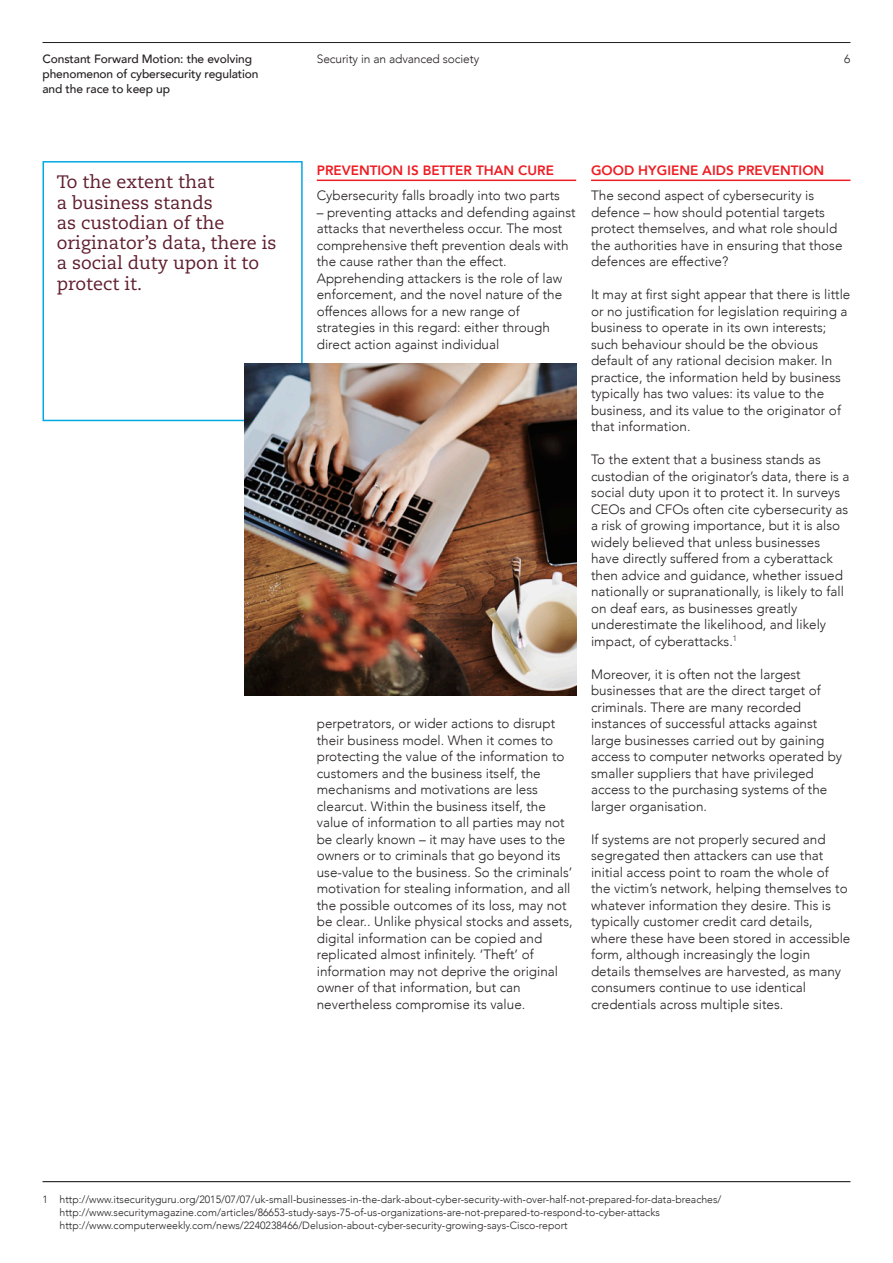
<style>
.page{position:relative;width:893px;height:1263px;background:#fff}
.page>*{position:absolute;margin:0;border:0;box-sizing:border-box;transform-origin:0 0}
.Box_Pull_Quote{font:18px/20.2px "Caecilia";color:#5f1d2d}
.Body_text{font:300 13.5px/16.5px "Avenir";color:#231f20}
.t1{font:800 13.5px "Avenir";color:#ee1d23}
.Running_head_Col1{font:500 12px/15px "Avenir";letter-spacing:-.01em;color:#231f20}
.Running_head_Col2{font:300 12px "Avenir";letter-spacing:-.01em;color:#231f20}
.Folio{font:300 12px "Avenir";color:#231f20}
.footnotes{font:300 10.5px/12.8px "Avenir";color:#231f20}
</style>
<div class="page">
<hr style="left:317px;top:180px;width:259px;height:1px;background:#ee1d23">
<hr style="left:43px;top:42px;width:807px;height:1px;background:#231f20">
<hr style="left:591px;top:180px;width:259px;height:1px;background:#ee1d23">
<div style="left:43px;top:161px;width:260px;height:260px;border:2px solid #00a8e4"></div>
<img style="left:244px;top:364px;width:332px;height:331px">
<hr style="left:43px;top:1181px;width:807px;height:1px;background:#231f20">
<p class="Running_head_Col1" style="left:43px;top:51px;width:218px">Constant Forward Motion: the evolving phenomenon of cybersecurity regulation and the race to keep up</p>
<p class="Running_head_Col2" style="left:317px;top:52px;width:164px">Security in an advanced society</p>
<p class="Folio" style="left:844px;top:52px;width:8px">6</p>
<p class="Box_Pull_Quote" style="left:57px;top:172px;width:221px">To the extent that<br>a business stands<br>as custodian of the originator’s data, there is a social duty upon it to protect it.</p>
<p class="t1" style="left:317px;top:160px;width:239px">PREVENTION IS BETTER THAN CURE</p>
<p class="Body_text" style="left:317px;top:187px;width:245px">Cybersecurity falls broadly into two parts</p>
<p class="Body_text" style="left:317px;top:204px;width:260px">– preventing attacks and defending against attacks that nevertheless occur. The most comprehensive theft prevention deals with the cause rather than the effect.<br>Apprehending attackers is the role of law enforcement, and the novel nature of the offences allows for a new range of strategies in this regard: either through direct action against individual</p>
<p class="Body_text" style="left:317px;top:715px;width:257px">perpetrators, or wider actions to disrupt their business model. When it comes to protecting the value of the information to customers and the business itself, the mechanisms and motivations are less clearcut. Within the business itself, the value of information to all parties may not be clearly known – it may have uses to the owners or to criminals that go beyond its use-value to the business. So the criminals’ motivation for stealing information, and all the possible outcomes of its loss, may not be clear.. Unlike physical stocks and assets, digital information can be copied and replicated almost infinitely. ‘Theft’ of information may not deprive the original owner of that information, but can nevertheless compromise its value.</p>
<p class="t1" style="left:591px;top:160px;width:235px">GOOD HYGIENE AIDS PREVENTION</p>
<p class="Body_text" style="left:591px;top:187px;width:253px">The second aspect of cybersecurity is defence – how should potential targets protect themselves, and what role should the authorities have in ensuring that those defences are effective?</p>
<p class="Body_text" style="left:591px;top:286px;width:261px">It may at first sight appear that there is little or no justification for legislation requiring a business to operate in its own interests; such behaviour should be the obvious default of any rational decision maker. In practice, the information held by business typically has two values: its value to the business, and its value to the originator of that information.</p>
<p class="Body_text" style="left:591px;top:451px;width:260px">To the extent that a business stands as custodian of the originator’s data, there is a social duty upon it to protect it. In surveys CEOs and CFOs often cite cybersecurity as a risk of growing importance, but it is also widely believed that unless businesses have directly suffered from a cyberattack then advice and guidance, whether issued nationally or supranationally, is likely to fall on deaf ears, as businesses greatly underestimate the likelihood, and likely impact, of cyberattacks.<sup>1</sup></p>
<p class="Body_text" style="left:591px;top:666px;width:253px">Moreover, it is often not the largest businesses that are the direct target of criminals. There are many recorded instances of successful attacks against large businesses carried out by gaining access to computer networks operated by smaller suppliers that have privileged access to the purchasing systems of the larger organisation.</p>
<p class="Body_text" style="left:591px;top:831px;width:261px">If systems are not properly secured and segregated then attackers can use that initial access point to roam the whole of the victim’s network, helping themselves to whatever information they desire. This is typically customer credit card details, where these have been stored in accessible form, although increasingly the login details themselves are harvested, as many consumers continue to use identical credentials across multiple sites.</p>
<p class="footnotes" style="left:60px;top:1193px;width:663px;text-indent:-17px">1 http://www.itsecurityguru.org/2015/07/07/uk-small-businesses-in-the-dark-about-cyber-security-with-over-half-not-prepared-for-data-breaches/ http://www.securitymagazine.com/articles/86653-study-says-75-of-us-organizations-are-not-prepared-to-respond-to-cyber-attacks http://www.computerweekly.com/news/2240238466/Delusion-about-cyber-security-growing-says-Cisco-report</p>
</div>
